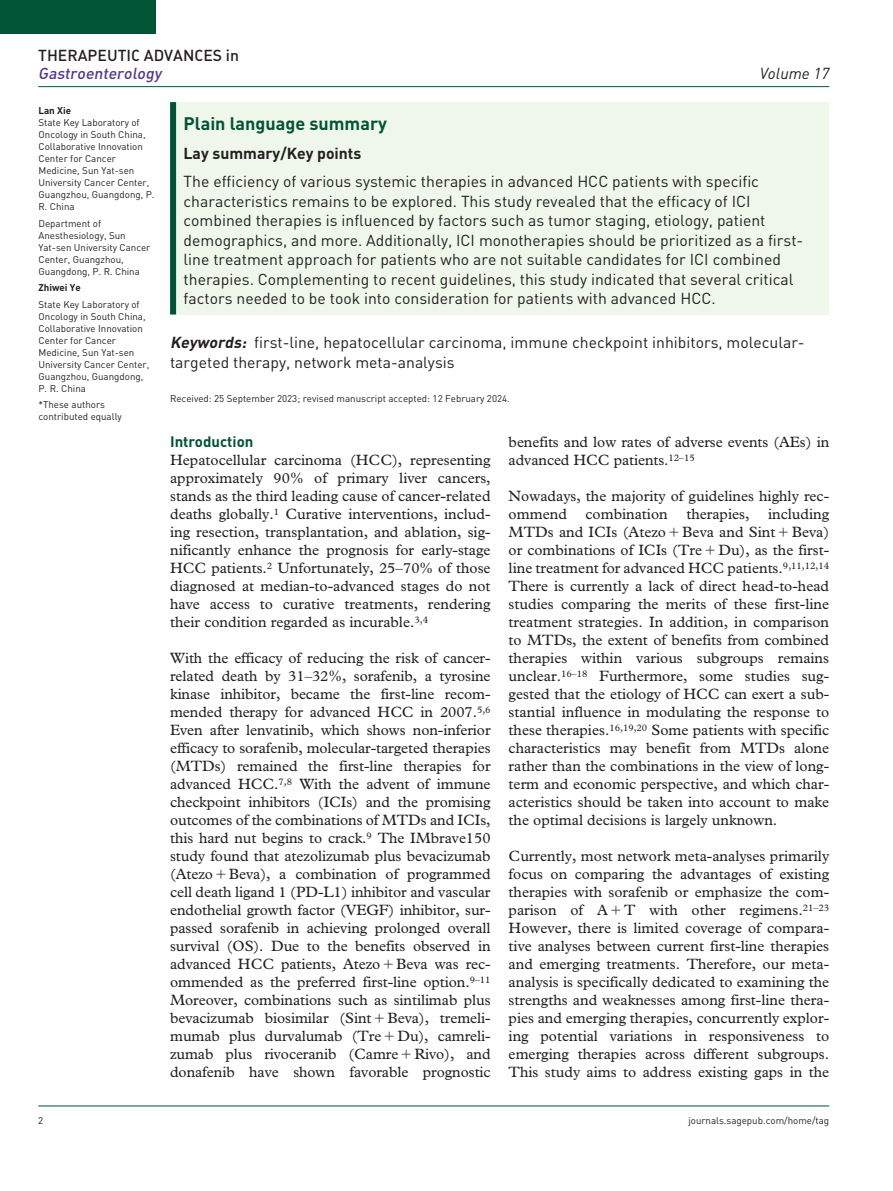
<style>
.page{position:relative;width:893px;height:1191px;background:#fff}
.page>*{position:absolute;margin:0;border:0;box-sizing:border-box;transform-origin:0 0}
.t1{font:700 18px "DIN";color:#015436}
.t2{font:15.75px/19.5px "DIN";color:#231f20}
.t3{font:15.75px "DIN Medium Alternate";color:#231f20}
.t4{font:700 15.75px "DIN";color:#231f20}
.t5{font:italic 15.75px "DIN Medium Alternate";color:#4f3890}
.t6{font:italic 15.75px "DIN";color:#231f20}
.t7{font:15px/18px "Plantin Std";color:#231f20;text-align:justify}
.t8{font:700 15px "DIN";color:#015436}
.t9{font:9.75px/12px "DIN";color:#231f20}
.t10{font:700 9.75px "DIN";color:#231f20}
.s1{font-weight:700;font-style:italic}
</style>
<div class="page">
<hr style="left:38px;top:86px;width:791px;height:1px;background:#015436">
<hr style="left:38px;top:1105px;width:791px;height:1px;background:#015436">
<div style="left:0;top:0;width:155px;height:34px;background:#015436"></div>
<div style="left:170px;top:102px;width:659px;height:212px;background:#eff7ea"></div>
<div style="left:170px;top:102px;width:6px;height:212px;background:#015436"></div>
<p class="t3" style="left:38px;top:45px;width:202px">THERAPEUTIC ADVANCES IN</p>
<p class="t5" style="left:38px;top:63px;width:125px">Gastroenterology</p>
<p class="t1" style="left:184px;top:112px;width:205px">Plain language summary</p>
<p class="t4" style="left:184px;top:142px;width:179px">Lay summary/Key points</p>
<p class="t2" style="left:184px;top:171px;width:621px">The efficiency of various systemic therapies in advanced HCC patients with specific characteristics remains to be explored. This study revealed that the efficacy of ICI combined therapies is influenced by factors such as tumor staging, etiology, patient demographics, and more. Additionally, ICI monotherapies should be prioritized as a first&shy;line treatment approach for patients who are not suitable candidates for ICI combined therapies. Complementing to recent guidelines, this study indicated that several critical factors needed to be took into consideration for patients with advanced HCC.</p>
<p class="t2" style="left:170px;top:332px;width:636px"><span class="s1">Keywords:</span> first-line, hepatocellular carcinoma, immune checkpoint inhibitors, molecular&shy;targeted therapy, network meta-analysis</p>
<p class="t9" style="left:170px;top:392px;width:341px">Received: 25 September 2023; revised manuscript accepted: 12 February 2024.</p>
<p class="t6" style="left:760px;top:63px;width:71px">Volume 17</p>
<p class="t10" style="left:39px;top:104px;width:34px">Lan Xie</p>
<p class="t9" style="left:39px;top:116px;width:118px">State Key Laboratory of<br>Oncology in South China,<br>Collaborative Innovation<br>Center for Cancer<br>Medicine, Sun Yat-sen<br>University Cancer Center,<br>Guangzhou, Guangdong, P.<br>R. China</p>
<p class="t9" style="left:39px;top:217px;width:113px">Department of<br>Anesthesiology, Sun<br>Yat-sen University Cancer<br>Center, Guangzhou,<br>Guangdong, P. R. China</p>
<p class="t10" style="left:39px;top:281px;width:44px">Zhiwei Ye</p>
<p class="t9" style="left:39px;top:298px;width:112px">State Key Laboratory of<br>Oncology in South China,<br>Collaborative Innovation<br>Center for Cancer<br>Medicine, Sun Yat-sen<br>University Cancer Center,<br>Guangzhou, Guangdong,<br>P. R. China</p>
<p class="t9" style="left:39px;top:398px;width:85px">*These authors contributed equally</p>
<p class="t8" style="left:170px;top:432px;width:85px">Introduction</p>
<p class="t7" style="left:170px;top:451px;width:322px">Hepatocellular carcinoma (HCC), representing approximately 90% of primary liver cancers, stands as the third leading cause of cancer-related deaths globally.<sup>1</sup> Curative interventions, includ&shy;ing resection, transplantation, and ablation, sig&shy;nificantly enhance the prognosis for early-stage HCC patients.<sup>2</sup> Unfortunately, 25–70% of those diagnosed at median-to-advanced stages do not have access to curative treatments, rendering their condition regarded as incurable.<sup>3,4</sup></p>
<p class="t7" style="left:170px;top:649px;width:322px">With the efficacy of reducing the risk of cancer&shy;related death by 31–32%, sorafenib, a tyrosine kinase inhibitor, became the first-line recom&shy;mended therapy for advanced HCC in 2007.<sup>5,6<br></sup>Even after lenvatinib, which shows non-inferior efficacy to sorafenib, molecular-targeted therapies (MTDs) remained the first-line therapies for advanced HCC.<sup>7,8</sup> With the advent of immune checkpoint inhibitors (ICIs) and the promising outcomes of the combinations of MTDs and ICIs, this hard nut begins to crack.<sup>9</sup> The IMbrave150 study found that atezolizumab plus bevacizumab (Atezo Beva), a combination of programmed cell death ligand 1 (PD-L1) inhibitor and vascular endothelial growth factor (VEGF) inhibitor, sur&shy;passed sorafenib in achieving prolonged overall survival (OS). Due to the benefits observed in advanced HCC patients, Atezo Beva was rec&shy;ommended as the preferred first-line option.<sup>9–11<br></sup>Moreover, combinations such as sintilimab plus bevacizumab biosimilar (Sint Beva), tremeli&shy;mumab plus durvalumab (Tre Du), camreli&shy;zumab plus rivoceranib (Camre Rivo), and donafenib have shown favorable prognostic</p>
<p class="t7" style="left:509px;top:433px;width:322px">benefits and low rates of adverse events (AEs) in advanced HCC patients.<sup>12–15</sup></p>
<p class="t7" style="left:509px;top:487px;width:322px">Nowadays, the majority of guidelines highly rec&shy;ommend combination therapies, including MTDs and ICIs (Atezo Beva and Sint Beva) or combinations of ICIs (Tre Du), as the first&shy;line treatment for advanced HCC patients.<sup>9,11,12,14<br></sup>There is currently a lack of direct head-to-head studies comparing the merits of these first-line treatment strategies. In addition, in comparison to MTDs, the extent of benefits from combined therapies within various subgroups remains unclear.<sup>16–18</sup> Furthermore, some studies sug&shy;gested that the etiology of HCC can exert a sub&shy;stantial influence in modulating the response to these therapies.<sup>16,19,20</sup> Some patients with specific characteristics may benefit from MTDs alone rather than the combinations in the view of long&shy;term and economic perspective, and which char&shy;acteristics should be taken into account to make the optimal decisions is largely unknown.</p>
<p class="t7" style="left:509px;top:847px;width:322px">Currently, most network meta-analyses primarily focus on comparing the advantages of existing therapies with sorafenib or emphasize the com&shy;parison of A T with other regimens.<sup>21–23<br></sup>However, there is limited coverage of compara&shy;tive analyses between current first-line therapies and emerging treatments. Therefore, our meta&shy;analysis is specifically dedicated to examining the strengths and weaknesses among first-line thera&shy;pies and emerging therapies, concurrently explor&shy;ing potential variations in responsiveness to emerging therapies across different subgroups.<br>This study aims to address existing gaps in the</p>
<p class="t9" style="left:38px;top:1114px;width:7px">2</p>
<p class="t9" style="left:688px;top:1114px;width:142px">journals.sagepub.com/home/tag</p>
</div>
